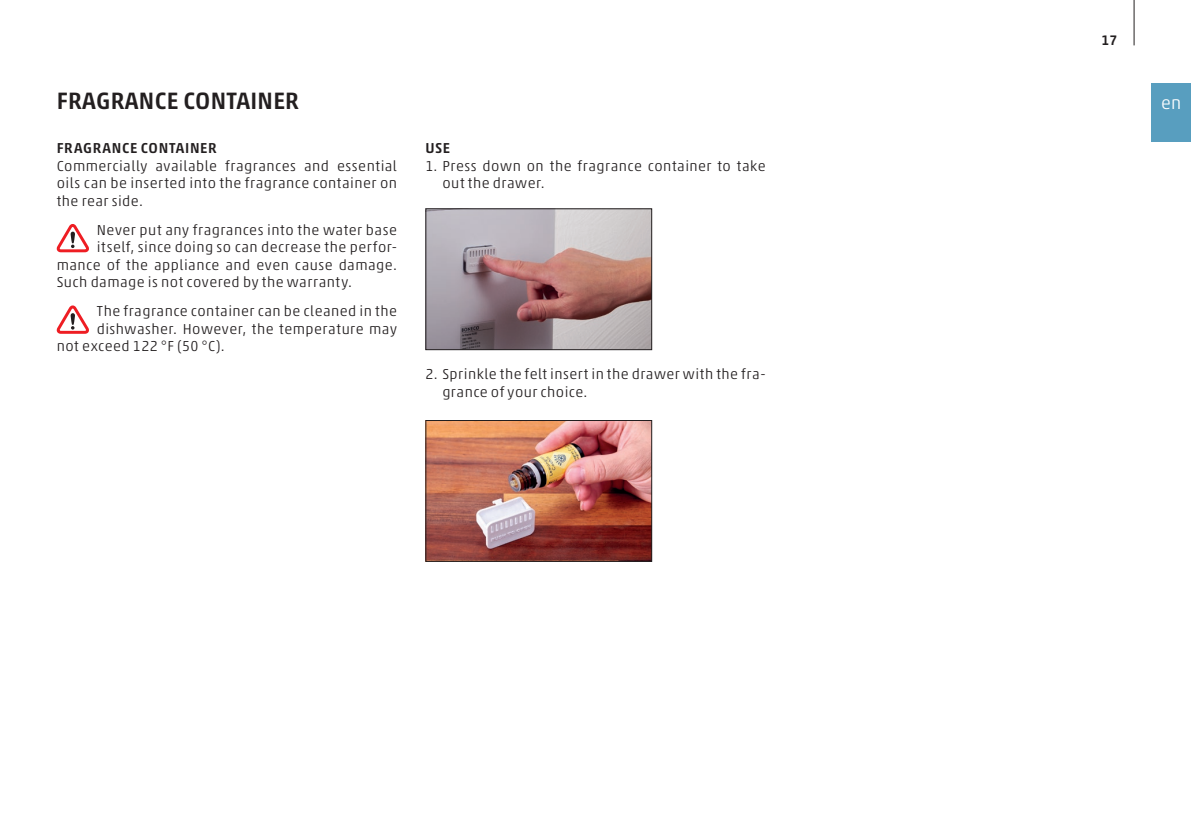
<style>
.page{position:relative;width:1191px;height:840px;background:#fff}
.page>*{position:absolute;margin:0;border:0;box-sizing:border-box;transform-origin:0 0}
.t1{font:500 24px "Akko W1 G";letter-spacing:.01em;color:#231f20}
.t2{font:300 18px "Akko W1 G";color:#fff}
.t3{font:300 14.6px/17.6px "Akko W1 G";letter-spacing:.03em;color:#231f20}
.t4{font:500 14.6px "Akko W1 G";letter-spacing:.04em;color:#231f20}
.t5{font:500 14px "Akko W1 G";color:#231f20}
</style>
<div class="page">
<div style="left:1151px;top:83px;width:40px;height:59px;background:#589ebf"></div>
<hr style="left:1133px;top:0;width:1px;height:45px;background:#231f20">
<svg style="left:57px;top:224px;width:32px;height:28px"></svg>
<svg style="left:57px;top:305px;width:32px;height:28px"></svg>
<img style="left:427px;top:210px;width:223px;height:138px">
<div style="left:425px;top:208px;width:227px;height:142px;border:1px solid #231f20"></div>
<img style="left:427px;top:422px;width:223px;height:137px">
<div style="left:425px;top:420px;width:227px;height:141px;border:1px solid #231f20"></div>
<h1 class="t1" style="left:57px;top:83px;width:244px">FRAGRANCE CONTAINER</h1>
<p class="t4" style="left:57px;top:137px;width:162px">FRAGRANCE CONTAINER</p>
<p class="t3" style="left:57px;top:156px;width:342px;text-align:justify">Commercially available fragrances and essential oils can be inserted into the fragrance container on the rear side.</p>
<p class="t3" style="left:97px;top:220px;width:302px">Never put any fragrances into the water base</p>
<p class="t3" style="left:97px;top:237px;width:302px">itself, since doing so can decrease the perfor-</p>
<p class="t3" style="left:57px;top:255px;width:342px">mance of the appliance and even cause damage.</p>
<p class="t3" style="left:57px;top:272px;width:297px">Such damage is not covered by the warranty.</p>
<p class="t3" style="left:97px;top:301px;width:302px">The fragrance container can be cleaned in the</p>
<p class="t3" style="left:97px;top:319px;width:302px">dishwasher. However, the temperature may</p>
<p class="t3" style="left:57px;top:336px;width:170px">not exceed 122 °F (50 °C).</p>
<p class="t4" style="left:425px;top:137px;width:26px">USE</p>
<p class="t3" style="left:442px;top:156px;width:325px;text-indent:-17px">1. Press down on the fragrance container to take out the drawer.</p>
<p class="t3" style="left:442px;top:364px;width:325px;text-indent:-17px">2. Sprinkle the felt insert in the drawer with the fra&shy;grance of your choice.</p>
<p class="t5" style="left:1101px;top:30px;width:17px">17</p>
<p class="t2" style="left:1161px;top:89px;width:22px">en</p>
</div>
